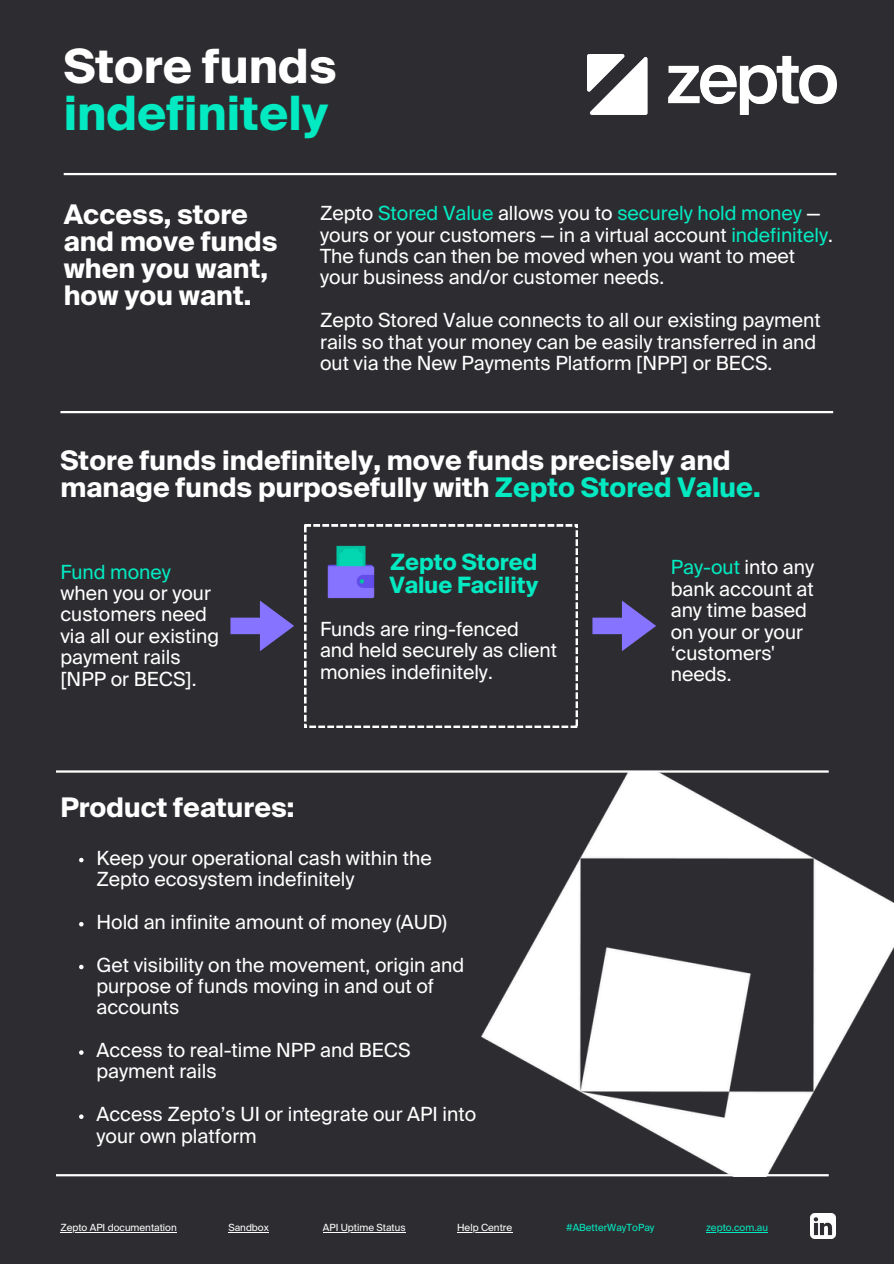
<style>
.page{position:relative;width:894px;height:1264px;background:#fff}
.page>*{position:absolute;margin:0;border:0;box-sizing:border-box;transform-origin:0 0}
.t1{font:700 47.25px/47.2px "Suisse Intl";color:#03e9c1}
.t2{font:700 27px/27px "Suisse Intl";color:#fff}
.t3{font:700 22.5px/22.5px "Suisse Intl";color:#03e9c1}
.t4{font:19.5px/21.3px "Suisse Intl";color:#fff}
.t5{font:9.9px "Suisse Intl";color:#fff}
.t6{font:9.9px "Suisse Intl";color:#03e9c1}
.s1{color:#fff}
.s2{color:#03e9c1}
</style>
<div class="page">
<div style="left:0;top:0;width:893px;height:1263px;background:#2d2d31"></div>
<img style="left:587px;top:54px;width:249px;height:61px">
<hr style="left:64px;top:173px;width:772px;height:2px;background:#fff">
<hr style="left:60px;top:411px;width:773px;height:2px;background:#fff">
<hr style="left:56px;top:770px;width:772px;height:2px;background:#fff">
<hr style="left:56px;top:1174px;width:772px;height:2px;background:#fff">
<img style="left:810px;top:1213px;width:25px;height:25px">
<svg style="left:304px;top:524px;width:273px;height:203px"></svg>
<img style="left:322px;top:543px;width:58px;height:57px">
<svg style="left:230px;top:600px;width:64px;height:51px"></svg>
<img style="left:481px;top:772px;width:412px;height:404px">
<hr style="left:60px;top:1231px;width:117px;height:1px;background:#fff">
<hr style="left:228px;top:1231px;width:41px;height:1px;background:#fff">
<hr style="left:323px;top:1231px;width:82px;height:1px;background:#fff">
<hr style="left:457px;top:1231px;width:55px;height:1px;background:#fff">
<hr style="left:706px;top:1231px;width:61px;height:1px;background:#03e9c1">
<svg style="left:79px;top:857px;width:4px;height:5px"></svg>
<svg style="left:79px;top:922px;width:4px;height:4px"></svg>
<svg style="left:79px;top:964px;width:4px;height:5px"></svg>
<svg style="left:79px;top:1050px;width:4px;height:4px"></svg>
<svg style="left:79px;top:1114px;width:4px;height:4px"></svg>
<svg style="left:592px;top:600px;width:64px;height:51px"></svg>
<p class="t1" style="left:64px;top:47px;width:274px"><span class="s1">Store funds </span>indefinitely</p>
<h4 class="t2" style="left:64px;top:203px;width:215px">Access, store and move funds when you want, how you want.</h4>
<h2 class="t4" style="left:320px;top:204px;width:514px">Zepto <span class="s2">Stored Value</span> allows you to <span class="s2">securely hold money</span> — yours or your customers — in a virtual account <span class="s2">indefinitely</span>.<br>The funds can then be moved when you want to meet your business and/or customer needs.</h2>
<h4 class="t4" style="left:320px;top:311px;width:502px">Zepto Stored Value connects to all our existing payment rails so that your money can be easily transferred in and out via the New Payments Platform [NPP] or BECS.</h4>
<h2 class="t2" style="left:60px;top:449px;width:701px">Store funds indefinitely, move funds precisely and manage funds purposefully with <span class="s2">Zepto Stored Value.</span></h2>
<p class="t3" style="left:389px;top:552px;width:150px">Zepto Stored<br>Value Facility</p>
<p class="t4" style="left:320px;top:619px;width:238px">Funds are ring-fenced and held securely as client monies indefinitely.</p>
<p class="t4" style="left:60px;top:562px;width:160px"><span class="s2">Fund money </span>when you or your customers need via all our existing payment rails [NPP or BECS].</p>
<p class="t4" style="left:670px;top:558px;width:145px"><span class="s2">Pay-out</span> into any bank account at any time based on your or your ‘customers' needs.</p>
<p class="t2" style="left:60px;top:796px;width:235px">Product features:</p>
<p class="t4" style="left:96px;top:848px;width:336px">Keep your operational cash within the<br>Zepto ecosystem indefinitely</p>
<p class="t4" style="left:96px;top:902px;width:369px;line-height:42.8px">Hold an infinite amount of money (AUD)<br>Get visibility on the movement, origin and</p>
<p class="t4" style="left:96px;top:976px;width:339px">purpose of funds moving in and out of accounts</p>
<p class="t4" style="left:96px;top:1041px;width:315px">Access to real-time NPP and BECS payment rails</p>
<p class="t4" style="left:96px;top:1105px;width:381px">Access Zepto’s UI or integrate our API into your own platform</p>
<h3 class="t5" style="left:60px;top:1223px;width:118px">Zepto API documentation</h3>
<h3 class="t5" style="left:228px;top:1223px;width:42px">Sandbox</h3>
<h4 class="t5" style="left:323px;top:1223px;width:84px">API Uptime Status</h4>
<h4 class="t5" style="left:457px;top:1223px;width:56px">Help Centre</h4>
<h4 class="t6" style="left:566px;top:1223px;width:90px">#ABetterWayToPay</h4>
<p class="t6" style="left:706px;top:1223px;width:63px">zepto.com.au</p>
</div>
